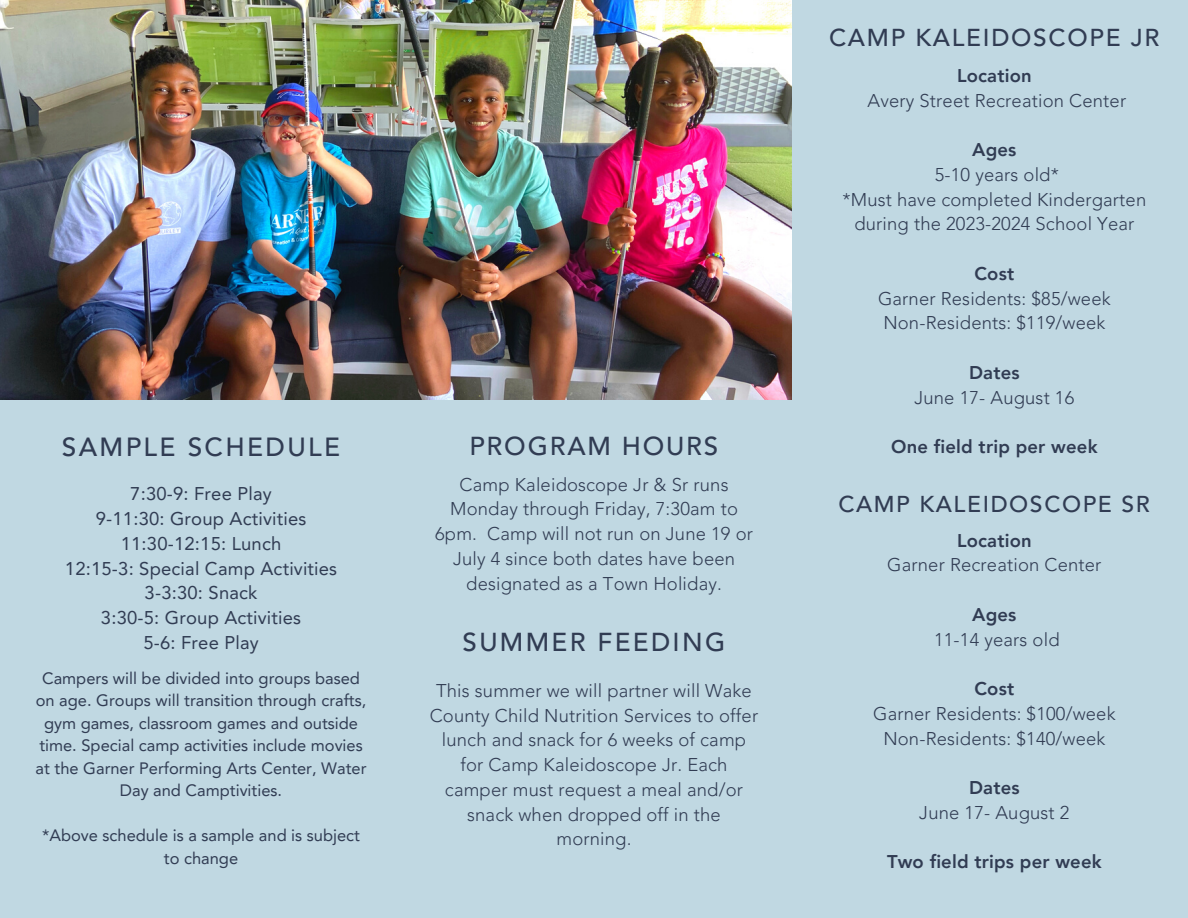
<style>
.page{position:relative;width:1188px;height:918px;background:#c0d8e2}
.page>*{position:absolute;margin:0;border:0;box-sizing:border-box;transform-origin:0 0}
.t1{font:500 26.25px "Avenir LT Pro";letter-spacing:.09em;color:#313c53}
.t2{font:500 25.95px "Avenir LT Pro";letter-spacing:.09em;color:#313c53}
.t3{font:500 25.95px "Avenir LT Pro";letter-spacing:.07em;color:#313c53}
.t4{font:500 24.45px "Avenir LT Pro";letter-spacing:.07em;color:#313c53}
.t5{font:500 22.95px "Avenir LT Pro";letter-spacing:.07em;color:#313c53}
.t6{font:300 18.45px/24.8px "Avenir LT Pro";letter-spacing:.01em;color:#313c53;text-align:center}
.t7{font:18.45px/24.8px "Avenir LT Pro";letter-spacing:.01em;color:#313c53;text-align:center}
.t8{font:800 18.45px "Avenir LT Pro";letter-spacing:.01em;color:#313c53}
.t9{font:16.5px/22.5px "Avenir LT Pro";color:#313c53;text-align:center}
.s1{font-weight:800}
</style>
<div class="page">
<img style="left:0;top:0;width:792px;height:400px">
<p class="t3" style="left:469px;top:435px;width:250px">PROGRAM HOURS</p>
<p class="t1" style="left:62px;top:436px;width:280px">SAMPLE SCHEDULE</p>
<h1 class="t7" style="left:65px;top:483px;width:274px">7:30-9: Free Play<br>9-11:30: Group Activities<br>11:30-12:15: Lunch<br>12:15-3: Special Camp Activities<br>3-3:30: Snack<br>3:30-5: Group Activities<br>5-6: Free Play</h1>
<h4 class="t6" style="left:435px;top:474px;width:319px">Camp Kaleidoscope Jr &amp; Sr runs<br>Monday through Friday, 7:30am to<br>6pm. Camp will not run on June 19 or<br>July 4 since both dates have been designated as a Town Holiday.</h4>
<h4 class="t2" style="left:463px;top:631px;width:264px">SUMMER FEEDING</h4>
<h4 class="t6" style="left:430px;top:680px;width:330px">This summer we will partner will Wake<br>County Child Nutrition Services to offer lunch and snack for 6 weeks of camp for Camp Kaleidoscope Jr. Each camper must request a meal and/or snack when dropped off in the morning.</h4>
<h4 class="t9" style="left:36px;top:668px;width:332px">Campers will be divided into groups based on age. Groups will transition through crafts, gym games, classroom games and outside time. Special camp activities include movies at the Garner Performing Arts Center, Water Day and Camptivities.</h4>
<h4 class="t9" style="left:42px;top:826px;width:319px">*Above schedule is a sample and is subject to change</h4>
<h1 class="t4" style="left:829px;top:28px;width:332px">CAMP KALEIDOSCOPE JR</h1>
<p class="t6" style="left:868px;top:65px;width:260px"><span class="s1">Location<br></span>Avery Street Recreation Center</p>
<h1 class="t6" style="left:842px;top:139px;width:305px"><span class="s1">Ages<br></span>5-10 years old*<br>*Must have completed Kindergarten during the 2023-2024 School Year</h1>
<h4 class="t6" style="left:878px;top:263px;width:234px"><span class="s1">Cost<br></span>Garner Residents: $85/week<br>Non-Residents: $119/week</h4>
<h1 class="t6" style="left:914px;top:362px;width:161px"><span class="s1">Dates<br></span>June 17- August 16</h1>
<h4 class="t8" style="left:891px;top:439px;width:208px">One field trip per week</h4>
<h4 class="t5" style="left:838px;top:494px;width:313px">CAMP KALEIDOSCOPE SR</h4>
<h4 class="t6" style="left:887px;top:530px;width:216px"><span class="s1">Location<br></span>Garner Recreation Center</h4>
<h4 class="t6" style="left:934px;top:604px;width:127px"><span class="s1">Ages<br></span>11-14 years old</h4>
<h3 class="t6" style="left:873px;top:678px;width:244px"><span class="s1">Cost<br></span>Garner Residents: $100/week<br>Non-Residents: $140/week</h3>
<h2 class="t6" style="left:919px;top:777px;width:152px"><span class="s1">Dates<br></span>June 17- August 2</h2>
<h4 class="t8" style="left:887px;top:854px;width:216px">Two field trips per week</h4>
</div>
